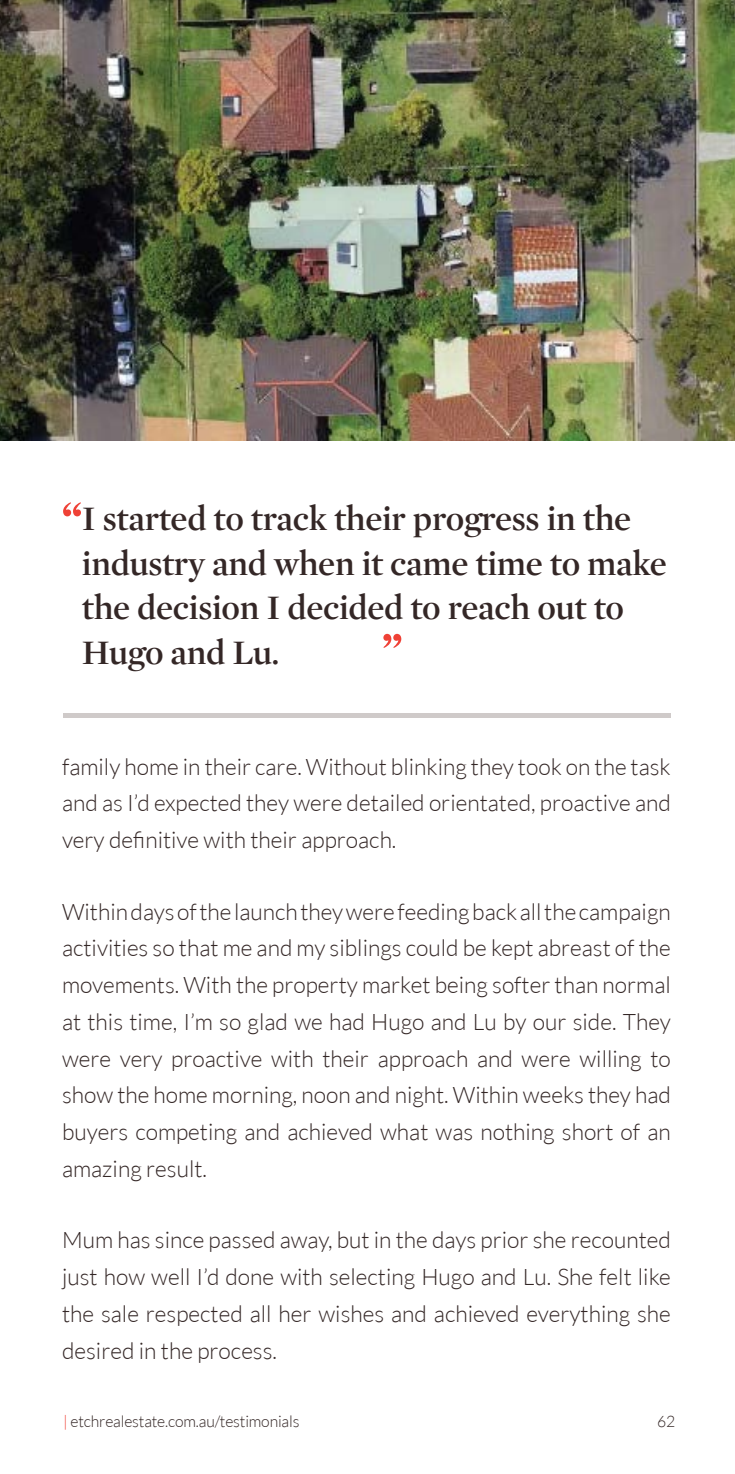
<style>
.page{position:relative;width:735px;height:1474px;background:#fff}
.page>*{position:absolute;margin:0;border:0;box-sizing:border-box;transform-origin:0 0}
.t1{font:600 59.5px "Mercury Display";color:#ef4136}
.t2{font:600 35px/44.6px "Mercury Display";letter-spacing:-.01em;color:#342726}
.t3{font:300 22.75px/36.8px "Lato";color:#342726;text-align:justify}
.t4{font:300 15.75px "Lato";letter-spacing:-.01em;color:#342726}
.s1{color:#ef4136}
</style>
<div class="page">
<div style="left:63px;top:712px;width:607px;height:5px;background:#cfcac9"></div>
<img style="left:0;top:0;width:734px;height:440px">
<h1 class="t1" style="left:61px;top:487px;width:24px">“</h1>
<h2 class="t2" style="left:82px;top:496px;width:586px">I started to track their progress in the industry and when it came time to make the decision I decided to reach out to<br>Hugo and Lu.</h2>
<h1 class="t1" style="left:403px;top:662px;width:24px;rotate:-180deg">“</h1>
<p class="t3" style="left:62px;top:748px;width:610px">family home in their care. Without blinking they took on the task and as I’d expected they were detailed orientated, proactive and very definitive with their approach.</p>
<p class="t3" style="left:62px;top:893px;width:610px">Within days of the launch they were feeding back all the campaign activities so that me and my siblings could be kept abreast of the movements. With the property market being softer than normal at this time, I’m so glad we had Hugo and Lu by our side. They were very proactive with their approach and were willing to show the home morning, noon and night. Within weeks they had buyers competing and achieved what was nothing short of an amazing result.</p>
<p class="t3" style="left:62px;top:1221px;width:610px">Mum has since passed away, but in the days prior she recounted just how well I’d done with selecting Hugo and Lu. She felt like the sale respected all her wishes and achieved everything she desired in the process.</p>
<p class="t4" style="left:63px;top:1412px;width:238px"><span class="s1">|</span> etchrealestate.com.au/testimonials</p>
<p class="t4" style="left:657px;top:1412px;width:20px">62</p>
</div>
